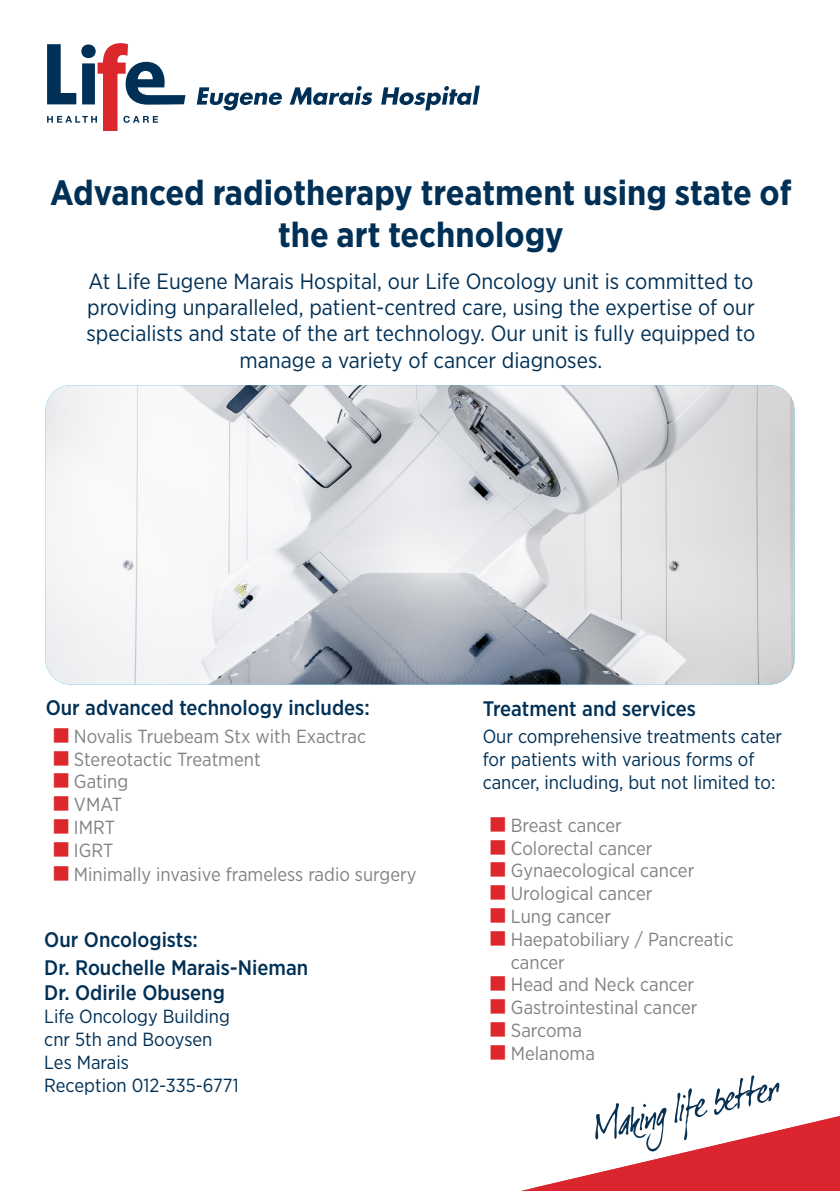
<style>
.page{position:relative;width:840px;height:1191px;background:#fff}
.page>*{position:absolute;margin:0;border:0;box-sizing:border-box;transform-origin:0 0}
.t1{font:700 35px/42.2px "Gotham Narrow";color:#003056;text-align:center}
.t2{font:22px/26.4px "Gotham Narrow";color:#003056;text-align:center}
.t3{font:500 21px "Gotham Narrow";color:#003056}
.t4{font:19px/22.8px "Gotham Narrow";color:#808285}
.t5{font:19px/22.8px "Gotham Narrow";color:#003056}
</style>
<div class="page">
<svg style="left:677px;top:1075px;width:103px;height:20px"></svg>
<svg style="left:521px;top:1095px;width:318px;height:96px"></svg>
<svg style="left:197px;top:87px;width:85px;height:23px"></svg>
<svg style="left:289px;top:86px;width:83px;height:19px"></svg>
<svg style="left:381px;top:86px;width:98px;height:24px"></svg>
<svg style="left:47px;top:43px;width:138px;height:88px"></svg>
<img style="left:46px;top:385px;width:748px;height:299px">
<p class="t1" style="left:50px;top:171px;width:742px">Advanced radiotherapy treatment using state of the art technology</p>
<p class="t2" style="left:86px;top:267px;width:670px">At Life Eugene Marais Hospital, our Life Oncology unit is committed to providing unparalleled, patient-centred care, using the expertise of our specialists and state of the art technology. Our unit is fully equipped to manage a variety of cancer diagnoses.</p>
<p class="t3" style="left:46px;top:694px;width:325px">Our advanced technology includes:</p>
<p class="t3" style="left:482px;top:695px;width:215px">Treatment and services</p>
<p class="t5" style="left:482px;top:725px;width:301px">Our comprehensive treatments cater for patients with various forms of cancer, including, but not limited to:</p>
<p class="t4" style="left:510px;top:813px;width:112px">Breast cancer</p>
<p class="t4" style="left:510px;top:836px;width:143px">Colorectal cancer</p>
<p class="t4" style="left:510px;top:859px;width:185px">Gynaecological cancer</p>
<p class="t4" style="left:510px;top:881px;width:143px">Urological cancer</p>
<p class="t4" style="left:510px;top:904px;width:102px">Lung cancer</p>
<p class="t4" style="left:510px;top:927px;width:224px">Haepatobiliary / Pancreatic cancer</p>
<p class="t4" style="left:510px;top:973px;width:185px">Head and Neck cancer</p>
<p class="t4" style="left:510px;top:995px;width:188px">Gastrointestinal cancer</p>
<p class="t4" style="left:510px;top:1018px;width:72px">Sarcoma</p>
<p class="t4" style="left:510px;top:1041px;width:86px">Melanoma</p>
<p class="t4" style="left:74px;top:724px;width:293px">Novalis Truebeam Stx with Exactrac</p>
<p class="t4" style="left:74px;top:747px;width:188px">Stereotactic Treatment</p>
<p class="t4" style="left:74px;top:770px;width:56px">Gating</p>
<p class="t4" style="left:74px;top:792px;width:50px">VMAT</p>
<p class="t4" style="left:74px;top:815px;width:43px">IMRT</p>
<p class="t4" style="left:74px;top:838px;width:41px">IGRT</p>
<p class="t4" style="left:74px;top:862px;width:344px">Minimally invasive frameless radio surgery</p>
<p class="t3" style="left:44px;top:926px;width:155px">Our Oncologists:</p>
<p class="t3" style="left:44px;top:954px;width:265px">Dr. Rouchelle Marais-Nieman</p>
<p class="t3" style="left:44px;top:979px;width:182px">Dr. Odirile Obuseng</p>
<p class="t5" style="left:44px;top:1004px;width:187px">Life Oncology Building</p>
<p class="t5" style="left:44px;top:1027px;width:169px">cnr 5th and Booysen</p>
<p class="t5" style="left:44px;top:1050px;width:86px">Les Marais</p>
<p class="t5" style="left:44px;top:1073px;width:196px">Reception 012-335-6771</p>
</div>
